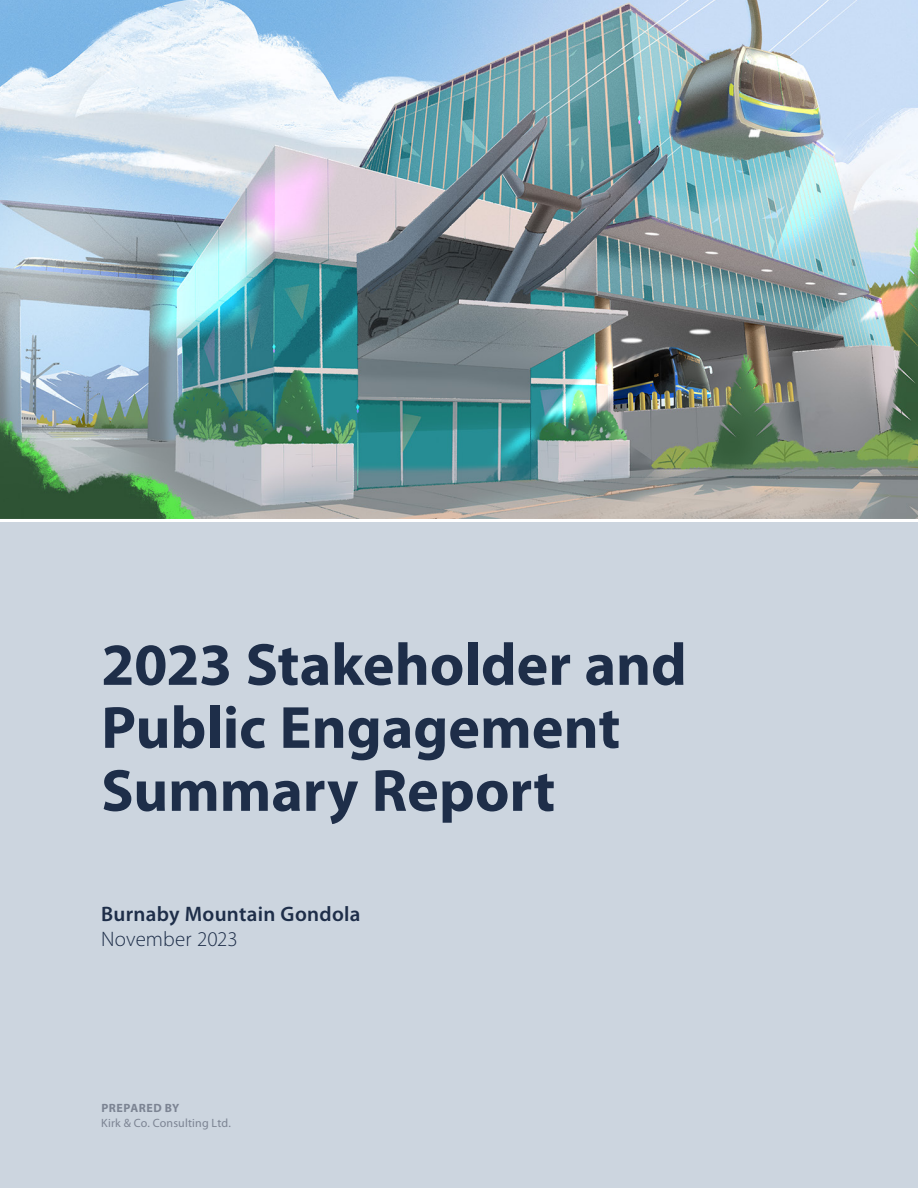
<style>
.page{position:relative;width:918px;height:1188px;background:#fff}
.page>*{position:absolute;margin:0;border:0;box-sizing:border-box;transform-origin:0 0}
.KC_Title{font:700 60px/63px "Myriad Pro";color:#1e2e49}
.KC_body{font:600 21px "Myriad Pro";letter-spacing:.015em;color:#1e2e49}
.KC_body-2{font:300 21px "Myriad Pro";letter-spacing:.005em;color:#1e2e49}
.KC_body-3{font:12px/15px "Myriad Pro";letter-spacing:.015em;color:#7c8493}
.s1{font-weight:700}
</style>
<div class="page">
<img style="left:0;top:0;width:918px;height:518px">
<div style="left:0;top:523px;width:918px;height:665px;background:#ccd5df"></div>
<h1 class="KC_Title" style="left:101px;top:631px;width:587px">2023 Stakeholder and<br>Public Engagement<br>Summary Report</h1>
<p class="KC_body" style="left:101px;top:900px;width:261px">Burnaby Mountain Gondola</p>
<p class="KC_body-2" style="left:101px;top:927px;width:138px">November 2023</p>
<p class="KC_body-3" style="left:101px;top:1101px;width:131px"><span class="s1">PREPARED BY<br></span>Kirk &amp; Co. Consulting Ltd.</p>
</div>
